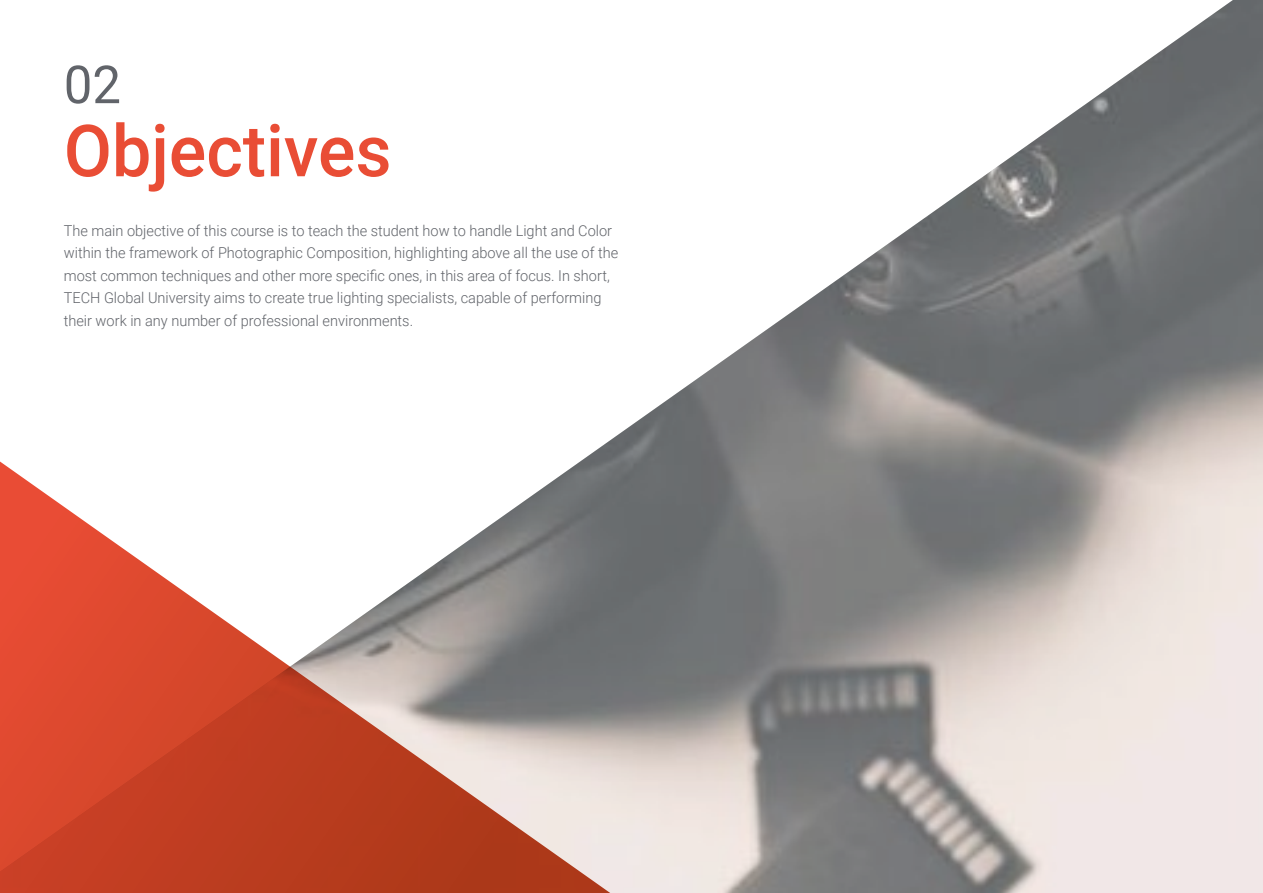
<style>
.page{position:relative;width:1263px;height:893px;background:#fff}
.page>*{position:absolute;margin:0;border:0;box-sizing:border-box;transform-origin:0 0}
.t1{font:500 72px "Roboto";color:#e94d35}
.t2{font:52.5px "Roboto";color:#61646a}
.t3{font:300 15px/22.5px "Roboto";color:#61646a}
</style>
<div class="page">
<img style="left:602px;top:0;width:661px;height:893px">
<svg style="left:0;top:446px;width:640px;height:447px"></svg>
<h2 class="t2" style="left:64px;top:48px;width:59px">02</h2>
<h1 class="t1" style="left:64px;top:100px;width:329px">Objectives</h1>
<p class="t3" style="left:64px;top:218px;width:556px">The main objective of this course is to teach the student how to handle Light and Color within the framework of Photographic Composition, highlighting above all the use of the most common techniques and other more specific ones, in this area of focus. In short, TECH Global University aims to create true lighting specialists, capable of performing their work in any number of professional environments.</p>
</div>
